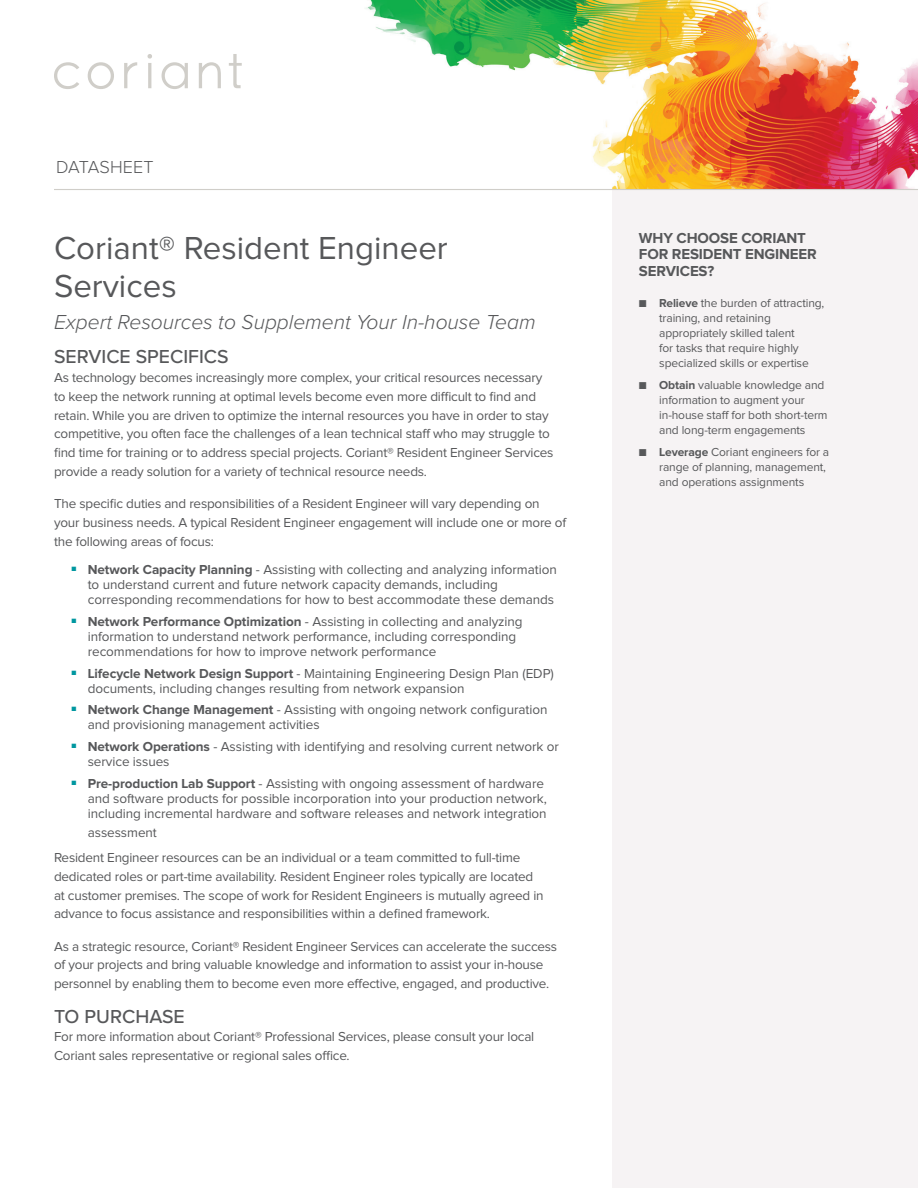
<style>
.page{position:relative;width:918px;height:1188px;background:#fff}
.page>*{position:absolute;margin:0;border:0;box-sizing:border-box;transform-origin:0 0}
.Document_H1{font:33px/37.5px "Proxima Nova";color:#57585a}
.Document_H2{font:italic 300 21px "Proxima Nova";color:#57585a}
.Body_Header{font:500 19.5px "Proxima Nova";color:#57585a}
.Title__Document_Type{font:300 18px "Proxima Nova";color:#57585a}
.Callout_Header_-_Gra{font:700 15px/16.5px "Proxima Nova";letter-spacing:-.01em;color:#57585a}
.Body{font:13.5px/18.8px "Proxima Nova";letter-spacing:-.015em;color:#57585a}
.t1{font:12px/15px "Proxima Nova";letter-spacing:-.01em;color:#57585a}
.s1{font-weight:700}
.s2{font-weight:300}
</style>
<div class="page">
<div style="left:612px;top:190px;width:306px;height:998px;background:#f6f3f4"></div>
<img style="left:87px;top:0;width:831px;height:189px">
<svg style="left:88px;top:62px;width:26px;height:27px"></svg>
<svg style="left:148px;top:54px;width:4px;height:34px"></svg>
<svg style="left:162px;top:62px;width:26px;height:27px"></svg>
<svg style="left:199px;top:62px;width:22px;height:26px"></svg>
<svg style="left:124px;top:62px;width:13px;height:26px"></svg>
<svg style="left:229px;top:54px;width:13px;height:34px"></svg>
<svg style="left:54px;top:62px;width:25px;height:27px"></svg>
<hr style="left:54px;top:189px;width:864px;height:1px;background:#d0cec9">
<p class="Title__Document_Type" style="left:56px;top:159px;width:99px">DATASHEET</p>
<p class="Document_H1" style="left:54px;top:231px;width:395px">Coriant® Resident Engineer<br>Services</p>
<p class="Document_H2" style="left:54px;top:312px;width:483px">Expert Resources to Supplement Your In-house Team</p>
<p class="Body_Header" style="left:54px;top:342px;width:176px">SERVICE SPECIFICS</p>
<p class="Body" style="left:54px;top:369px;width:501px">As technology becomes increasingly more complex, your critical resources necessary to keep the network running at optimal levels become even more difficult to find and retain. While you are driven to optimize the internal resources you have in order to stay competitive, you often face the challenges of a lean technical staff who may struggle to find time for training or to address special projects. Coriant® Resident Engineer Services provide a ready solution for a variety of technical resource needs.</p>
<p class="Body" style="left:54px;top:495px;width:514px">The specific duties and responsibilities of a Resident Engineer will vary depending on your business needs. A typical Resident Engineer engagement will include one or more of the following areas of focus:</p>
<p class="Body" style="left:88px;top:563px;width:471px;line-height:15px;text-indent:-16px"><sup>■</sup> <span class="s1">Network Capacity Planning</span> - Assisting with collecting and analyzing information to understand current and future network capacity demands, including corresponding recommendations for how to best accommodate these demands</p>
<p class="Body" style="left:88px;top:614px;width:436px;line-height:15px;text-indent:-16px"><sup>■</sup> <span class="s1">Network Performance Optimization</span> - Assisting in collecting and analyzing information to understand network performance, including corresponding recommendations for how to improve network performance</p>
<p class="Body" style="left:88px;top:666px;width:468px;line-height:15px;text-indent:-16px"><sup>■</sup> <span class="s1">Lifecycle Network Design Support</span> - Maintaining Engineering Design Plan (EDP) documents, including changes resulting from network expansion</p>
<p class="Body" style="left:88px;top:703px;width:461px;line-height:15px;text-indent:-16px"><sup>■</sup> <span class="s1">Network Change Management</span> - Assisting with ongoing network configuration and provisioning management activities</p>
<p class="Body" style="left:88px;top:740px;width:473px;line-height:15px;text-indent:-16px"><sup>■</sup> <span class="s1">Network Operations</span> - Assisting with identifying and resolving current network or service issues</p>
<p class="Body" style="left:88px;top:776px;width:461px;line-height:15px;text-indent:-16px"><sup>■</sup> <span class="s1">Pre-production Lab Support</span> - Assisting with ongoing assessment of hardware and software products for possible incorporation into your production network, including incremental hardware and software releases and network integration</p>
<p class="Body" style="left:88px;top:823px;width:71px">assessment</p>
<p class="Body" style="left:54px;top:849px;width:491px">Resident Engineer resources can be an individual or a team committed to full-time dedicated roles or part-time availability. Resident Engineer roles typically are located at customer premises. The scope of work for Resident Engineers is mutually agreed in advance to focus assistance and responsibilities within a defined framework.</p>
<p class="Body" style="left:54px;top:937px;width:505px">As a strategic resource, Coriant® Resident Engineer Services can accelerate the success of your projects and bring valuable knowledge and information to assist your in-house personnel by enabling them to become even more effective, engaged, and productive.</p>
<p class="Body_Header" style="left:54px;top:1002px;width:132px">TO PURCHASE</p>
<p class="Body" style="left:54px;top:1028px;width:482px">For more information about Coriant® Professional Services, please consult your local<br>Coriant sales representative or regional sales office.</p>
<p class="Callout_Header_-_Gra" style="left:639px;top:230px;width:179px">WHY CHOOSE CORIANT<br>FOR RESIDENT ENGINEER<br>SERVICES?</p>
<p class="t1" style="left:659px;top:296px;width:167px;text-indent:-20px"><span class="s2">■</span> <span class="s1">Relieve</span> the burden of attracting, training, and retaining appropriately skilled talent<br>for tasks that require highly specialized skills or expertise</p>
<p class="t1" style="left:659px;top:378px;width:170px;text-indent:-20px"><span class="s2">■</span> <span class="s1">Obtain</span> valuable knowledge and information to augment your in-house staff for both short-term and long-term engagements</p>
<p class="t1" style="left:659px;top:445px;width:172px;text-indent:-20px"><span class="s2">■</span> <span class="s1">Leverage</span> Coriant engineers for a range of planning, management, and operations assignments</p>
</div>
